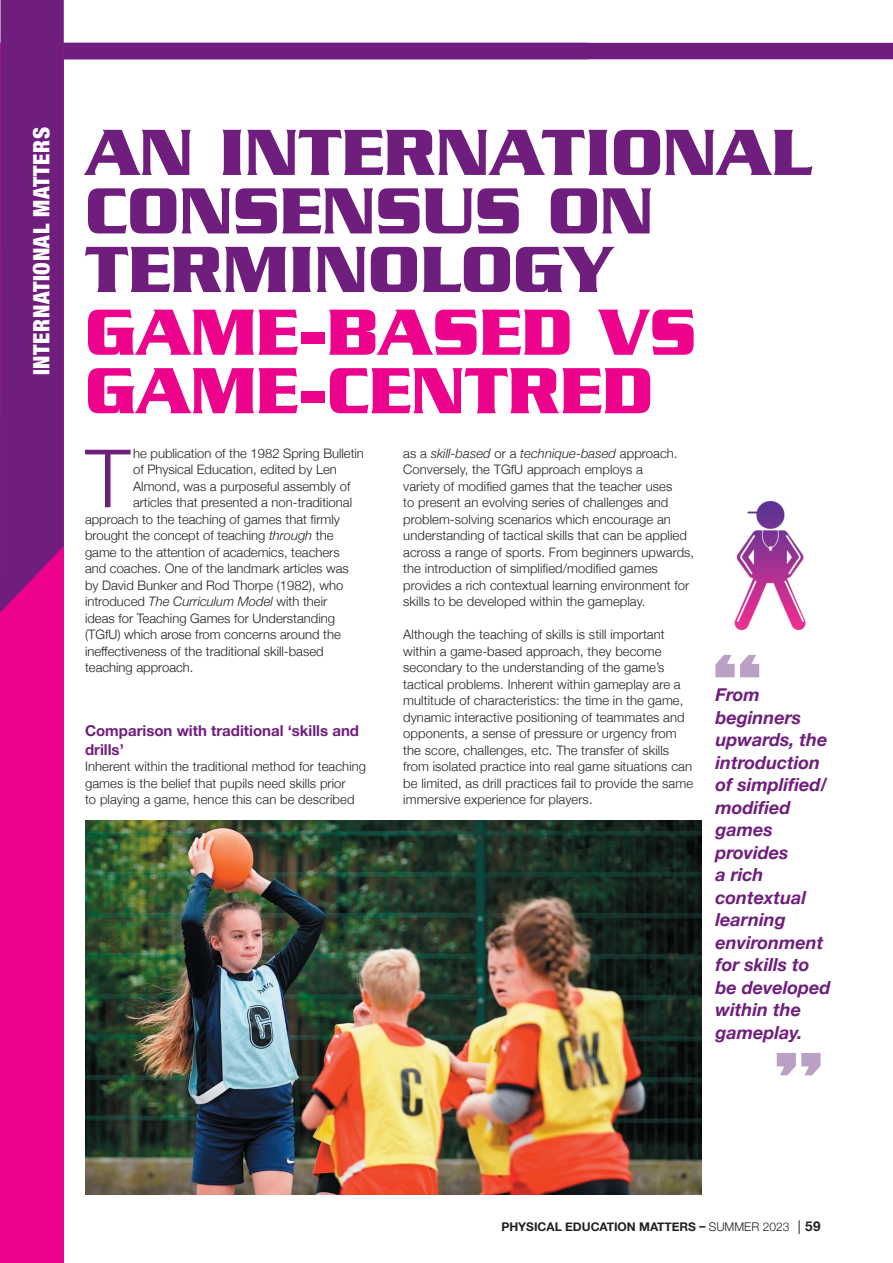
<style>
.page{position:relative;width:893px;height:1263px;background:#fff}
.page>*{position:absolute;margin:0;border:0;box-sizing:border-box;transform-origin:0 0}
.t1{font:300 80.55px "Helvetica Neue";color:#701e7d}
.t2{font:700 70.5px/58.5px "Serpentine";color:#701e7d;scale:.95 1}
.t3{font:700 70.5px/58.5px "Serpentine";color:#ed028c;scale:.95 1}
.t4{font:900 condensed 22.5px "Helvetica Neue";letter-spacing:.03em;color:#fff}
.t5{font:italic 700 18px/22.5px "Helvetica Neue";color:#701e7d}
.t6{font:700 15px/18.6px "Helvetica Neue";color:#701e7d}
.t7{font:300 13.05px/16.5px "Helvetica Neue";letter-spacing:.005em;color:#231f20}
.t8{font:700 12px "Helvetica Neue";color:#231f20}
.s1{font-style:italic}
.s2{font-weight:300}
.s3{font-weight:400;font-size:13.5px}
.s4{font-size:13.5px}
</style>
<div class="page">
<div style="left:0;top:43px;width:893px;height:16px;background:#701e7d"></div>
<div style="left:0;top:43px;width:64px;height:1220px;background:#ed028c"></div>
<svg style="left:0;top:0;width:64px;height:613px"></svg>
<svg style="left:777px;top:1053px;width:43px;height:22px"></svg>
<svg style="left:715px;top:655px;width:44px;height:22px"></svg>
<img style="left:85px;top:821px;width:617px;height:374px">
<img style="left:734px;top:500px;width:72px;height:131px">
<h3 class="t4" style="left:23px;top:375px;width:250px;rotate:-90deg">INTERNATIONAL MATTERS</h3>
<h2 class="t2" style="left:85px;top:122px;width:767px">AN INTERNATIONAL<br>CONSENSUS ON<br>TERMINOLOGY</h2>
<h2 class="t3" style="left:85px;top:302px;width:645px">GAME-BASED VS<br>GAME-CENTRED</h2>
<h1 class="t1" style="left:85px;top:413px;width:46px">T</h1>
<p class="t7" style="left:133px;top:444px;width:232px">he publication of the 1982 Spring Bulletin</p>
<p class="t7" style="left:133px;top:460px;width:205px">of Physical Education, edited by Len</p>
<p class="t7" style="left:133px;top:477px;width:219px">Almond, was a purposeful assembly of</p>
<p class="t7" style="left:133px;top:493px;width:220px">articles that presented a non-traditional</p>
<p class="t7" style="left:85px;top:510px;width:256px">approach to the teaching of games that firmly</p>
<p class="t7" style="left:85px;top:526px;width:250px">brought the concept of teaching <span class="s1">through</span> the</p>
<p class="t7" style="left:85px;top:543px;width:256px">game to the attention of academics, teachers</p>
<p class="t7" style="left:85px;top:559px;width:265px">and coaches. One of the landmark articles was</p>
<p class="t7" style="left:85px;top:576px;width:260px">by David Bunker and Rod Thorpe (1982), who</p>
<p class="t7" style="left:85px;top:592px;width:244px">introduced <span class="s1">The Curriculum Model</span> with their</p>
<p class="t7" style="left:85px;top:609px;width:251px">ideas for Teaching Games for Understanding</p>
<p class="t7" style="left:85px;top:625px;width:257px">(TGfU) which arose from concerns around the</p>
<p class="t7" style="left:85px;top:642px;width:240px">ineffectiveness of the traditional skill-based</p>
<p class="t7" style="left:85px;top:658px;width:110px">teaching approach.</p>
<p class="t6" style="left:85px;top:722px;width:276px">Comparison with traditional ‘skills and drills’</p>
<p class="t7" style="left:85px;top:757px;width:283px">Inherent within the traditional method for teaching games is the belief that pupils need skills prior<br>to playing a game, hence this can be described</p>
<p class="t7" style="left:403px;top:444px;width:292px">as a <span class="s1">skill-based</span> or a <span class="s1">technique-based</span> approach.<br>Conversely, the TGfU approach employs a<br>variety of modified games that the teacher uses<br>to present an evolving series of challenges and problem-solving scenarios which encourage an understanding of tactical skills that can be applied across a range of sports. From beginners upwards, the introduction of simplified/modified games provides a rich contextual learning environment for skills to be developed within the gameplay.</p>
<p class="t7" style="left:403px;top:625px;width:291px">Although the teaching of skills is still important within a game-based approach, they become secondary to the understanding of the game’s tactical problems. Inherent within gameplay are a multitude of characteristics: the time in the game, dynamic interactive positioning of teammates and opponents, a sense of pressure or urgency from the score, challenges, etc. The transfer of skills from isolated practice into real game situations can be limited, as drill practices fail to provide the same immersive experience for players.</p>
<h3 class="t5" style="left:715px;top:684px;width:117px">From beginners upwards, the introduction of simplified/ modified games provides<br>a rich contextual learning environment for skills to be developed within the gameplay.</h3>
<p class="t8" style="left:501px;top:1217px;width:321px">PHYSICAL EDUCATION MATTERS – <span class="s2">SUMMER 2023</span> <span class="s3">|</span> <span class="s4">59</span></p>
</div>
